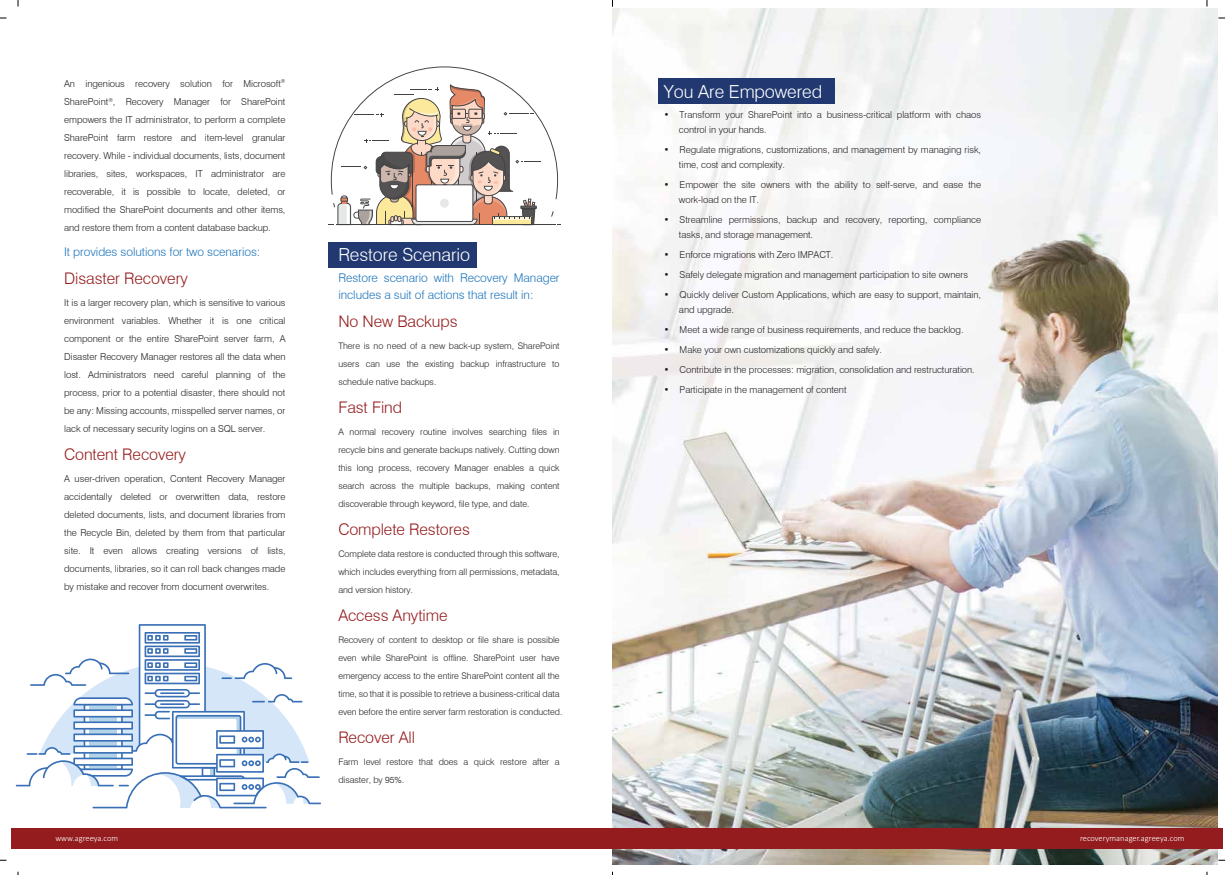
<style>
.page{position:relative;width:1225px;height:875px;background:#fff}
.page>*{position:absolute;margin:0;border:0;box-sizing:border-box;transform-origin:0 0}
.t1{font:300 18px "Swiss 721 BT";letter-spacing:-.005em;color:#fff}
.t2{font:300 16px "Swiss 721 BT";letter-spacing:-.005em;color:#941c1e}
.t3{font:300 12px/17px "Swiss 721 BT";letter-spacing:-.005em;color:#1c75bc}
.t4{font:300 9.5px/18px "Swiss 721 BT";letter-spacing:-.005em;color:#231f20}
.t5{font:300 9px/18px "Swiss 721 BT";letter-spacing:-.005em;color:#231f20;text-align:justify}
.t6{font:300 8.5px "Calibri";color:#fff}
</style>
<div class="page">
<img style="left:612px;top:9px;width:605px;height:855px">
<div style="left:11px;top:828px;width:1210px;height:20px;background:#941c1e"></div>
<svg style="left:16px;top:624px;width:305px;height:184px"></svg>
<div style="left:328px;top:243px;width:148px;height:25px;background:#213970"></div>
<div style="left:658px;top:79px;width:176px;height:25px;background:#213970"></div>
<svg style="left:328px;top:66px;width:233px;height:159px"></svg>
<p class="t4" style="left:64px;top:74px;width:223px;text-align:justify">An ingenious recovery solution for Microsoft<sup>® </sup>SharePoint<sup>®</sup>, Recovery Manager for SharePoint empowers the IT administrator, to perform a complete SharePoint farm restore and item-level granular recovery. While - individual documents, lists, document libraries, sites, workspaces, IT administrator are recoverable, it is possible to locate, deleted, or modified the SharePoint documents and other items, and restore them from a content database backup.</p>
<p class="t3" style="left:64px;top:243px;width:198px">It provides solutions for two scenarios:</p>
<h2 class="t2" style="left:64px;top:268px;width:125px">Disaster Recovery</h2>
<p class="t4" style="left:64px;top:293px;width:223px;text-align:justify">It is a larger recovery plan, which is sensitive to various environment variables. Whether it is one critical component or the entire SharePoint server farm, A Disaster Recovery Manager restores all the data when lost. Administrators need careful planning of the process, prior to a potential disaster, there should not be any: Missing accounts, misspelled server names, or lack of necessary security logins on a SQL server.</p>
<h2 class="t2" style="left:64px;top:444px;width:123px">Content Recovery</h2>
<p class="t4" style="left:64px;top:469px;width:223px;text-align:justify">A user-driven operation, Content Recovery Manager accidentally deleted or overwritten data, restore deleted documents, lists, and document libraries from the Recycle Bin, deleted by them from that particular site. It even allows creating versions of lists, documents, libraries, so it can roll back changes made by mistake and recover from document overwrites.</p>
<h1 class="t1" style="left:338px;top:244px;width:133px">Restore Scenario</h1>
<p class="t3" style="left:338px;top:269px;width:223px">Restore scenario with Recovery Manager includes a suit of actions that result in:</p>
<h2 class="t2" style="left:338px;top:312px;width:121px">No New Backups</h2>
<p class="t5" style="left:338px;top:337px;width:223px">There is no need of a new back-up system, SharePoint users can use the existing backup infrastructure to schedule native backups.</p>
<h2 class="t2" style="left:338px;top:398px;width:65px">Fast Find</h2>
<p class="t5" style="left:338px;top:423px;width:223px">A normal recovery routine involves searching files in recycle bins and generate backups natively. Cutting down this long process, recovery Manager enables a quick search across the multiple backups, making content discoverable through keyword, file type, and date.</p>
<h2 class="t2" style="left:338px;top:520px;width:133px">Complete Restores</h2>
<p class="t5" style="left:338px;top:545px;width:223px">Complete data restore is conducted through this software, which includes everything from all permissions, metadata, and version history.</p>
<h2 class="t2" style="left:338px;top:606px;width:111px">Access Anytime</h2>
<p class="t5" style="left:338px;top:631px;width:225px;text-align:left">Recovery of content to desktop or file share is possible even while SharePoint is offline. SharePoint user have emergency access to the entire SharePoint content all the time, so that it is possible to retrieve a business-critical data even before the entire server farm restoration is conducted.</p>
<h2 class="t2" style="left:338px;top:728px;width:78px">Recover All</h2>
<p class="t5" style="left:338px;top:753px;width:223px">Farm level restore that does a quick restore after a disaster, by 95%.</p>
<h1 class="t1" style="left:663px;top:80px;width:160px">You Are Empowered</h1>
<p class="t4" style="left:678px;top:107px;width:303px;line-height:15px;text-indent:-15px">• Transform your SharePoint into a business-critical platform with chaos control in your hands.</p>
<p class="t4" style="left:678px;top:142px;width:303px;line-height:15px;text-indent:-15px">• Regulate migrations, customizations, and management by managing risk, time, cost and complexity.</p>
<p class="t4" style="left:678px;top:177px;width:303px;line-height:15px;text-indent:-15px">• Empower the site owners with the ability to self-serve, and ease the work-load on the IT.</p>
<p class="t4" style="left:678px;top:212px;width:303px;line-height:15px;text-indent:-15px">• Streamline permissions, backup and recovery, reporting, compliance tasks, and storage management.</p>
<p class="t4" style="left:663px;top:245px;width:171px">• Enforce migrations with Zero IMPACT.</p>
<p class="t4" style="left:663px;top:265px;width:305px">• Safely delegate migration and management participation to site owners</p>
<p class="t4" style="left:678px;top:287px;width:303px;line-height:15px;text-indent:-15px">• Quickly deliver Custom Applications, which are easy to support, maintain, and upgrade.</p>
<p class="t4" style="left:663px;top:320px;width:301px">• Meet a wide range of business requirements, and reduce the backlog.</p>
<p class="t4" style="left:663px;top:340px;width:219px">• Make your own customizations quickly and safely.</p>
<p class="t4" style="left:663px;top:360px;width:312px">• Contribute in the processes: migration, consolidation and restructuration.</p>
<p class="t4" style="left:663px;top:380px;width:184px">• Participate in the management of content</p>
<p class="t6" style="left:55px;top:832px;width:64px">www.agreeya.com</p>
<p class="t6" style="left:1079px;top:832px;width:106px">recoverymanager.agreeya.com</p>
</div>
